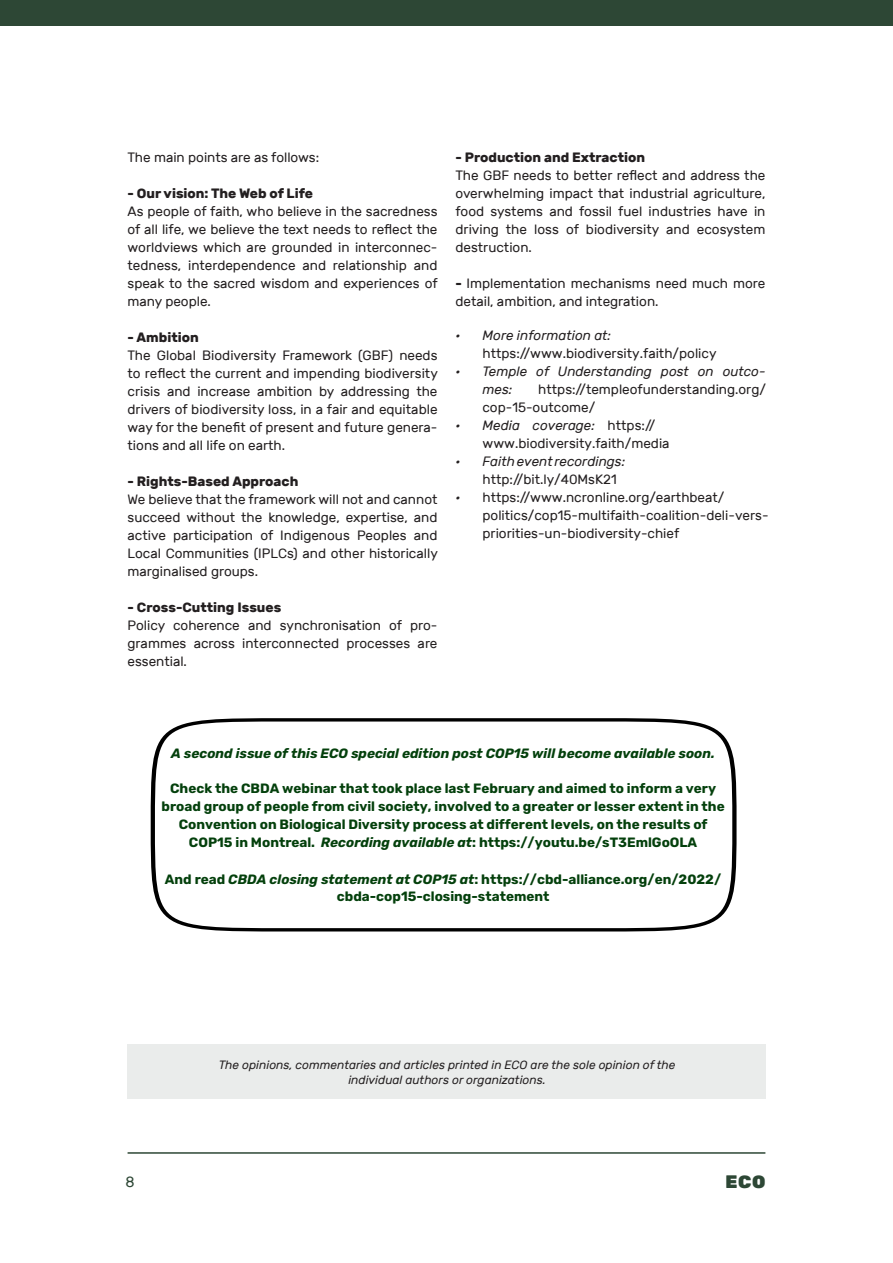
<style>
.page{position:relative;width:893px;height:1263px;background:#fff}
.page>*{position:absolute;margin:0;border:0;box-sizing:border-box;transform-origin:0 0}
.t1{font:900 18px "Rubik";color:#2d4735}
.t2{font:15px "Rubik";color:#2d4735}
.TEXTO{font:13.5px/18px "Rubik";color:#231f20;text-align:justify}
.t3{font:700 13.5px/18px "Rubik";color:#04400c;text-align:center}
.TEXTO-2{font:700 13.5px "Rubik";color:#231f20}
.t4{font:italic 13.5px/18px "Rubik";color:#231f20}
.t5{font:italic 700 13.5px "Rubik";color:#04400c}
.Disclaimer{font:italic 12px/14.4px "Rubik";color:#231f20;text-align:center}
.s1{font-weight:700}
.s2{font-style:italic}
.s3{font-style:normal}
</style>
<div class="page">
<div style="left:0;top:0;width:893px;height:25px;background:#2d4735"></div>
<hr style="left:128px;top:1152px;width:637px;height:2px;background:#2d4735">
<div style="left:128px;top:1044px;width:638px;height:54px;background:#eaeceb"></div>
<svg style="left:150px;top:718px;width:587px;height:214px"></svg>
<p class="TEXTO" style="left:128px;top:149px;width:193px">The main points are as follows:</p>
<p class="TEXTO-2" style="left:128px;top:185px;width:187px">- Our vision: The Web of Life</p>
<p class="TEXTO" style="left:128px;top:203px;width:312px">As people of faith, who believe in the sacredness of all life, we believe the text needs to reflect the worldviews which are grounded in interconnec&shy;tedness, interdependence and relationship and speak to the sacred wisdom and experiences of many people.</p>
<p class="TEXTO-2" style="left:128px;top:329px;width:73px">- Ambition</p>
<p class="TEXTO" style="left:128px;top:347px;width:312px">The Global Biodiversity Framework (GBF) needs to reflect the current and impending biodiversity crisis and increase ambition by addressing the drivers of biodiversity loss, in a fair and equitable way for the benefit of present and future genera&shy;tions and all life on earth.</p>
<p class="TEXTO-2" style="left:128px;top:473px;width:172px">- Rights-Based Approach</p>
<p class="TEXTO" style="left:128px;top:491px;width:312px">We believe that the framework will not and cannot succeed without the knowledge, expertise, and active participation of Indigenous Peoples and Local Communities (IPLCs) and other historically marginalised groups.</p>
<p class="TEXTO-2" style="left:128px;top:599px;width:155px">- Cross-Cutting Issues</p>
<p class="TEXTO" style="left:128px;top:617px;width:311px">Policy coherence and synchronisation of pro&shy;grammes across interconnected processes are essential.</p>
<p class="TEXTO-2" style="left:455px;top:149px;width:191px">- Production and Extraction</p>
<p class="TEXTO" style="left:455px;top:167px;width:311px">The GBF needs to better reflect and address the overwhelming impact that industrial agriculture, food systems and fossil fuel industries have in driving the loss of biodiversity and ecosystem destruction.</p>
<p class="TEXTO" style="left:455px;top:275px;width:311px"><span class="s1">-</span> Implementation mechanisms need much more detail, ambition, and integration.</p>
<p class="TEXTO" style="left:482px;top:327px;width:236px;text-indent:-27px"><span class="s2">• More information at: </span>https://www.biodiversity.faith/policy</p>
<p class="t4" style="left:482px;top:363px;width:285px;text-indent:-27px">• Temple of Understanding post on outco&shy;mes:</p>
<p class="TEXTO" style="left:482px;top:381px;width:285px;text-indent:56px">https://templeofunderstanding.org/ cop-15-outcome/</p>
<p class="TEXTO" style="left:482px;top:417px;width:189px;text-indent:-27px"><span class="s2">• Media coverage:</span> https:// www.biodiversity.faith/media</p>
<p class="t4" style="left:482px;top:453px;width:144px;text-indent:-27px">• Faith event recordings: <span class="s3">http://bit.ly/40MsK21</span></p>
<p class="TEXTO" style="left:482px;top:489px;width:288px;text-align:left;text-indent:-27px"><span class="s2">•</span> https://www.ncronline.org/earthbeat/ politics/cop15-multifaith-coalition-deli-vers&shy;priorities-un-biodiversity-chief</p>
<p class="t5" style="left:171px;top:746px;width:545px">A second issue of this ECO special edition post COP15 will become available soon.</p>
<p class="t3" style="left:162px;top:779px;width:565px">Check the CBDA webinar that took place last February and aimed to inform a very broad group of people from civil society, involved to a greater or lesser extent in the Convention on Biological Diversity process at different levels, on the results of COP15 in Montreal. <span class="s2">Recording available at</span>: https://youtu.be/sT3EmlGoOLA</p>
<p class="t3" style="left:165px;top:872px;width:558px;line-height:16.2px">And read <span class="s2">CBDA closing statement at COP15 at</span>: https://cbd-alliance.org/en/2022/ cbda-cop15-closing-statement</p>
<p class="Disclaimer" style="left:219px;top:1058px;width:458px">The opinions, commentaries and articles printed in ECO are the sole opinion of the individual authors or organizations.</p>
<p class="t2" style="left:126px;top:1174px;width:11px">8</p>
<h1 class="t1" style="left:726px;top:1171px;width:41px">ECO</h1>
</div>
